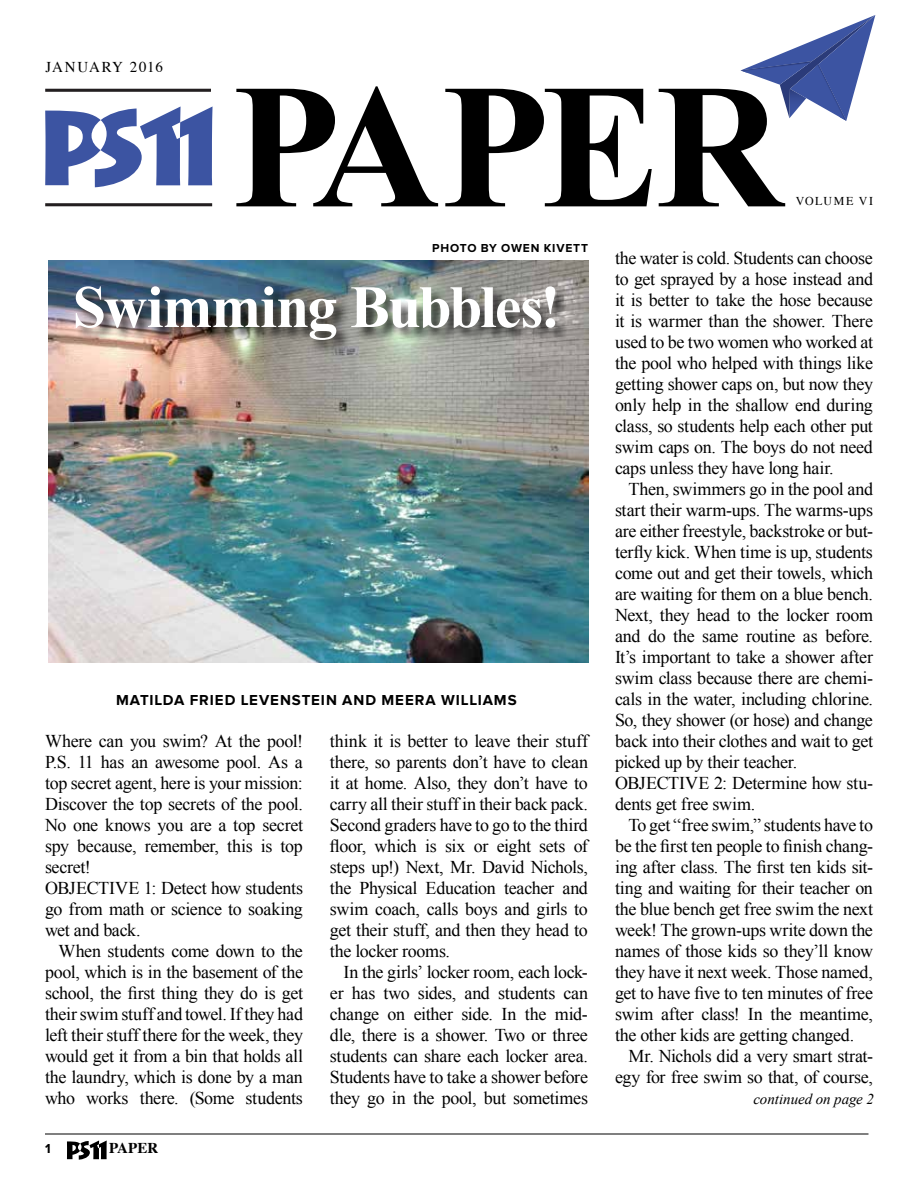
<style>
.page{position:relative;width:918px;height:1188px;background:#fff}
.page>*{position:absolute;margin:0;border:0;box-sizing:border-box;transform-origin:0 0}
.t1{font:700 60px "Times New Roman";letter-spacing:-.035em;color:#fff}
.t2{font:18px/21px "Times New Roman";letter-spacing:-.02em;color:#000;text-align:justify}
.t3{font:700 15px "Proxima Nova";letter-spacing:.06em;color:#000}
.t4{font:italic 15px "Times New Roman";letter-spacing:-.005em;color:#000}
.t5{font:15px "Times";letter-spacing:.05em;color:#000}
.t6{font:700 15px "Times";color:#000}
.t7{font:700 13.5px "Proxima Nova";color:#000}
.t8{font:700 12px "Proxima Nova";letter-spacing:.065em;color:#000}
.t9{font:12px "Times";letter-spacing:.115em;color:#000}
</style>
<div class="page">
<hr style="left:45px;top:203px;width:167px;height:3px;background:#231f20">
<hr style="left:45px;top:89px;width:166px;height:3px;background:#231f20">
<svg style="left:45px;top:106px;width:168px;height:81px"></svg>
<svg style="left:236px;top:86px;width:202px;height:120px"></svg>
<svg style="left:445px;top:89px;width:207px;height:117px"></svg>
<svg style="left:659px;top:15px;width:216px;height:191px"></svg>
<img style="left:48px;top:260px;width:541px;height:403px">
<div style="left:75px;top:286px;width:495px;height:69px;background:#000;opacity:.75"></div>
<hr style="left:45px;top:1134px;width:823px;height:1px;background:#000">
<svg style="left:67px;top:1140px;width:40px;height:20px"></svg>
<p class="t5" style="left:46px;top:53px;width:119px">JANUARY 2016</p>
<p class="t8" style="left:432px;top:242px;width:157px">PHOTO BY OWEN KIVETT</p>
<h1 class="t1" style="left:73px;top:265px;width:489px">Swimming Bubbles!</h1>
<p class="t3" style="left:116px;top:691px;width:402px">MATILDA FRIED LEVENSTEIN AND MEERA WILLIAMS</p>
<p class="t2" style="left:45px;top:730px;width:260px;text-align:left">Where can you swim? At the pool!<br>P.S. 11 has an awesome pool. As a top secret agent, here is your mission:<br>Discover the top secrets of the pool.<br>No one knows you are a top secret spy because, remember, this is top secret!<br>OBJECTIVE 1: Detect how students go from math or science to soaking wet and back.</p>
<p class="t2" style="left:45px;top:940px;width:260px;text-indent:14px">When students come down to the pool, which is in the basement of the school, the first thing they do is get their swim stuff and towel. If they had left their stuff there for the week, they would get it from a bin that holds all the laundry, which is done by a man who works there. (Some students</p>
<p class="t7" style="left:45px;top:1141px;width:7px">1</p>
<p class="t6" style="left:109px;top:1134px;width:51px">PAPER</p>
<p class="t2" style="left:330px;top:730px;width:260px">think it is better to leave their stuff there, so parents don’t have to clean it at home. Also, they don’t have to carry all their stuff in their back pack.<br>Second graders have to go to the third floor, which is six or eight sets of steps up!) Next, Mr. David Nichols, the Physical Education teacher and swim coach, calls boys and girls to get their stuff, and then they head to the locker rooms.</p>
<p class="t2" style="left:330px;top:961px;width:260px;text-indent:14px">In the girls’ locker room, each lock&shy;er has two sides, and students can change on either side. In the mid&shy;dle, there is a shower. Two or three students can share each locker area.<br>Students have to take a shower before they go in the pool, but sometimes</p>
<p class="t9" style="left:796px;top:190px;width:79px">VOLUME VI</p>
<p class="t2" style="left:615px;top:247px;width:260px">the water is cold. Students can choose to get sprayed by a hose instead and it is better to take the hose because it is warmer than the shower. There used to be two women who worked at the pool who helped with things like getting shower caps on, but now they only help in the shallow end during class, so students help each other put swim caps on. The boys do not need caps unless they have long hair.</p>
<p class="t2" style="left:615px;top:478px;width:260px;text-align:left;text-indent:14px">Then, swimmers go in the pool and start their warm-ups. The warms-ups are either freestyle, backstroke or but&shy;terfly kick. When time is up, students come out and get their towels, which are waiting for them on a blue bench.<br>Next, they head to the locker room and do the same routine as before.<br>It’s important to take a shower after swim class because there are chemi&shy;cals in the water, including chlorine.<br>So, they shower (or hose) and change back into their clothes and wait to get picked up by their teacher.<br>OBJECTIVE 2: Determine how stu&shy;dents get free swim.</p>
<p class="t2" style="left:615px;top:814px;width:260px;text-indent:14px">To get “free swim,” students have to be the first ten people to finish chang&shy;ing after class. The first ten kids sit&shy;ting and waiting for their teacher on the blue bench get free swim the next week! The grown-ups write down the names of those kids so they’ll know they have it next week. Those named, get to have five to ten minutes of free swim after class! In the meantime, the other kids are getting changed.</p>
<p class="t2" style="left:615px;top:1045px;width:260px;text-align:right">Mr. Nichols did a very smart strat&shy;egy for free swim so that, of course,</p>
<p class="t4" style="left:753px;top:1089px;width:122px">continued on page 2</p>
</div>
